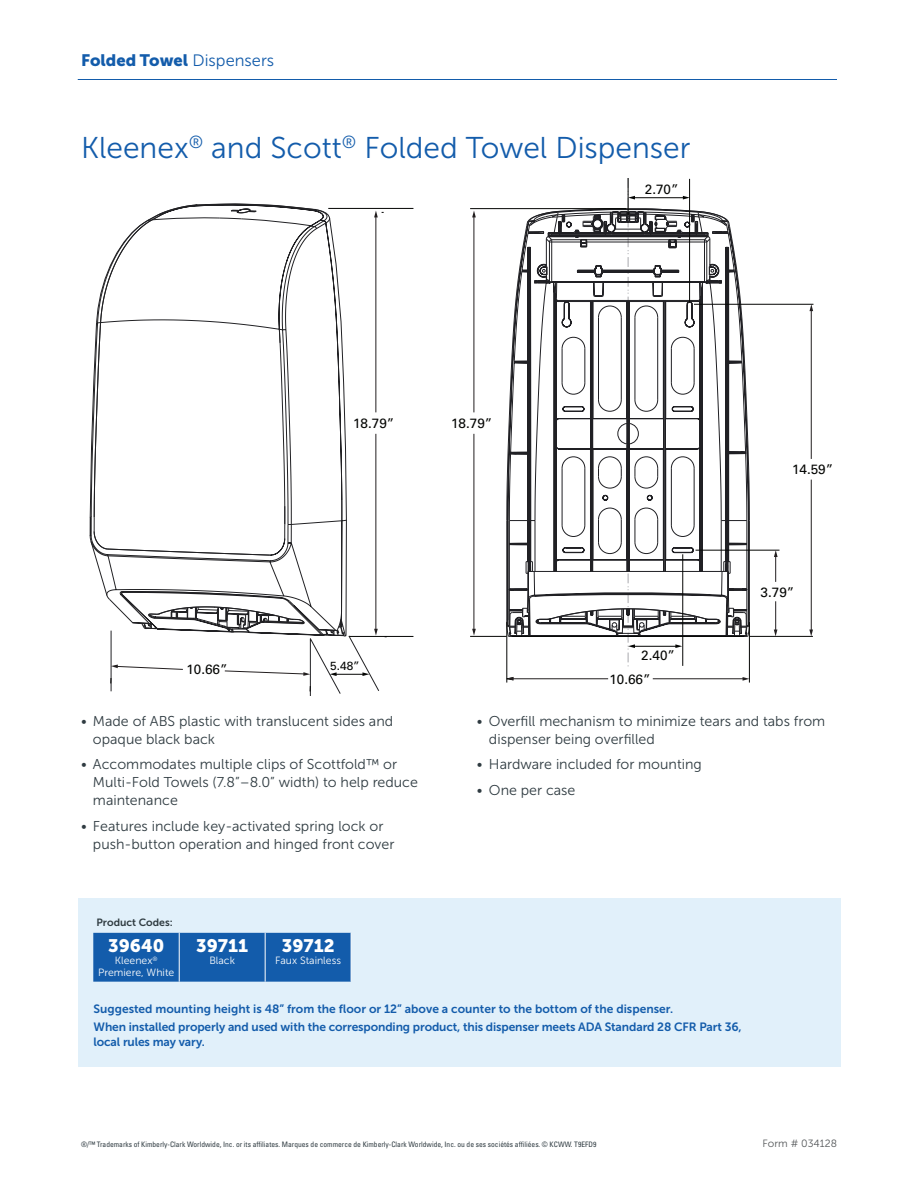
<style>
.page{position:relative;width:918px;height:1188px;background:#fff}
.page>*{position:absolute;margin:0;border:0;box-sizing:border-box;transform-origin:0 0}
.t1{font:30px "Museo Sans 300";color:#135cab}
.t2{font:18px "Museo Sans 900";color:#fff}
.t3{font:16.5px "Museo Sans 900";color:#135cab}
.t4{font:14.25px/18px "Museo Sans 300";color:#2f3b41}
.t5{font:13.5px "Univers LT Std";color:#040503}
.t6{font:12px/18.3px "Museo Sans 700";letter-spacing:-.01em;color:#135cab}
.t7{font:11.85px "Univers LT Std";color:#040503}
.t8{font:10.5px/12px "Museo Sans 300";color:#fff;text-align:center}
.t9{font:10.5px "Museo Sans 700";color:#2f3b41}
.t10{font:10.5px "Museo Sans 300";color:#545759}
.t11{font:condensed 7.5px "Univers LT Std";color:#2f3b41}
.s1{font-family:"Museo Sans 300"}
</style>
<div class="page">
<div style="left:78px;top:898px;width:763px;height:169px;background:#e1f0fa"></div>
<hr style="left:78px;top:79px;width:759px;height:1px;background:#135cab">
<div style="left:93px;top:933px;width:258px;height:49px;background:#135cab"></div>
<hr style="left:179px;top:933px;width:1px;height:49px;background:#fff">
<hr style="left:265px;top:933px;width:1px;height:49px;background:#fff">
<hr style="left:351px;top:933px;width:1px;height:49px;background:#fff">
<svg style="left:509px;top:216px;width:239px;height:418px"></svg>
<hr style="left:653px;top:678px;width:91px;height:1px;background:#231f20">
<svg style="left:743px;top:677px;width:6px;height:4px"></svg>
<hr style="left:512px;top:678px;width:96px;height:1px;background:#231f20">
<svg style="left:507px;top:677px;width:7px;height:4px"></svg>
<hr style="left:470px;top:636px;width:37px;height:1px;background:#040503">
<hr style="left:512px;top:636px;width:232px;height:1px;background:#040503">
<hr style="left:750px;top:636px;width:63px;height:1px;background:#040503">
<hr style="left:474px;top:434px;width:1px;height:196px;background:#231f20">
<svg style="left:472px;top:629px;width:4px;height:7px"></svg>
<hr style="left:474px;top:216px;width:1px;height:196px;background:#231f20">
<svg style="left:472px;top:211px;width:4px;height:6px"></svg>
<hr style="left:506px;top:622px;width:1px;height:61px;background:#040503">
<hr style="left:696px;top:550px;width:83px;height:1px;background:#040503">
<hr style="left:749px;top:622px;width:1px;height:61px;background:#040503">
<hr style="left:694px;top:304px;width:119px;height:1px;background:#040503">
<svg style="left:774px;top:550px;width:4px;height:32px"></svg>
<hr style="left:775px;top:601px;width:1px;height:30px;background:#231f20">
<svg style="left:774px;top:630px;width:3px;height:6px"></svg>
<hr style="left:470px;top:208px;width:156px;height:1px;background:#040503">
<hr style="left:811px;top:310px;width:1px;height:149px;background:#231f20">
<svg style="left:810px;top:304px;width:3px;height:7px"></svg>
<hr style="left:811px;top:480px;width:1px;height:151px;background:#231f20">
<svg style="left:809px;top:630px;width:4px;height:6px"></svg>
<svg style="left:527px;top:178px;width:195px;height:489px"></svg>
<svg style="left:110px;top:207px;width:270px;height:489px"></svg>
<svg style="left:110px;top:203px;width:237px;height:434px"></svg>
<svg style="left:90px;top:214px;width:248px;height:417px"></svg>
<svg style="left:224px;top:670px;width:86px;height:6px"></svg>
<svg style="left:111px;top:665px;width:73px;height:5px"></svg>
<svg style="left:374px;top:211px;width:10px;height:6px"></svg>
<hr style="left:328px;top:208px;width:85px;height:1px;background:#040503">
<hr style="left:349px;top:636px;width:64px;height:1px;background:#040503">
<svg style="left:330px;top:672px;width:39px;height:4px"></svg>
<p class="t3" style="left:81px;top:51px;width:195px">Folded Towel <span class="s1">Dispensers</span></p>
<h1 class="t1" style="left:81px;top:131px;width:611px">Kleenex<sup>®</sup> and Scott<sup>®</sup> Folded Towel Dispenser</h1>
<p class="t5" style="left:186px;top:661px;width:43px">10.66”</p>
<p class="t5" style="left:353px;top:415px;width:43px">18.79”</p>
<p class="t5" style="left:451px;top:415px;width:43px">18.79”</p>
<p class="t7" style="left:330px;top:659px;width:31px">5.48”</p>
<p class="t5" style="left:645px;top:182px;width:35px">2.70”</p>
<p class="t5" style="left:641px;top:647px;width:35px">2.40”</p>
<p class="t5" style="left:609px;top:671px;width:43px">10.66”</p>
<p class="t5" style="left:792px;top:461px;width:43px">14.59”</p>
<p class="t5" style="left:761px;top:584px;width:35px">3.79”</p>
<p class="t4" style="left:93px;top:712px;width:302px;text-indent:-12px">• Made of ABS plastic with translucent sides and opaque black back</p>
<p class="t4" style="left:93px;top:756px;width:327px;text-indent:-12px">• Accommodates multiple clips of Scottfold™ or<br>Multi-Fold Towels (7.8”–8.0” width) to help reduce maintenance</p>
<p class="t4" style="left:93px;top:817px;width:303px;text-indent:-12px">• Features include key-activated spring lock or push-button operation and hinged front cover</p>
<p class="t9" style="left:97px;top:916px;width:78px">Product Codes:</p>
<p class="t2" style="left:108px;top:936px;width:57px">39640</p>
<p class="t8" style="left:98px;top:955px;width:78px">Kleenex<sup>®<br></sup>Premiere, White</p>
<p class="t2" style="left:196px;top:936px;width:53px">39711</p>
<p class="t8" style="left:209px;top:955px;width:27px">Black</p>
<p class="t2" style="left:282px;top:936px;width:54px">39712</p>
<p class="t8" style="left:275px;top:955px;width:67px">Faux Stainless</p>
<p class="t4" style="left:489px;top:712px;width:338px;text-indent:-12px">• Overfill mechanism to minimize tears and tabs from dispenser being overfilled</p>
<p class="t4" style="left:477px;top:756px;width:226px">• Hardware included for mounting</p>
<p class="t4" style="left:477px;top:781px;width:100px">• One per case</p>
<p class="t6" style="left:94px;top:1000px;width:650px">Suggested mounting height is 48” from the floor or 12” above a counter to the bottom of the dispenser.<br>When installed properly and used with the corresponding product, this dispenser meets ADA Standard 28 CFR Part 36,</p>
<p class="t6" style="left:94px;top:1033px;width:113px">local rules may vary.</p>
<p class="t11" style="left:81px;top:1140px;width:517px">®/™ Trademarks of Kimberly-Clark Worldwide, Inc. or its affiliates. Marques de commerce de Kimberly-Clark Worldwide, Inc. ou de ses sociétés affiliées. © KCWW. T9EFD9</p>
<p class="t10" style="left:763px;top:1138px;width:76px">Form # 034128</p>
</div>
